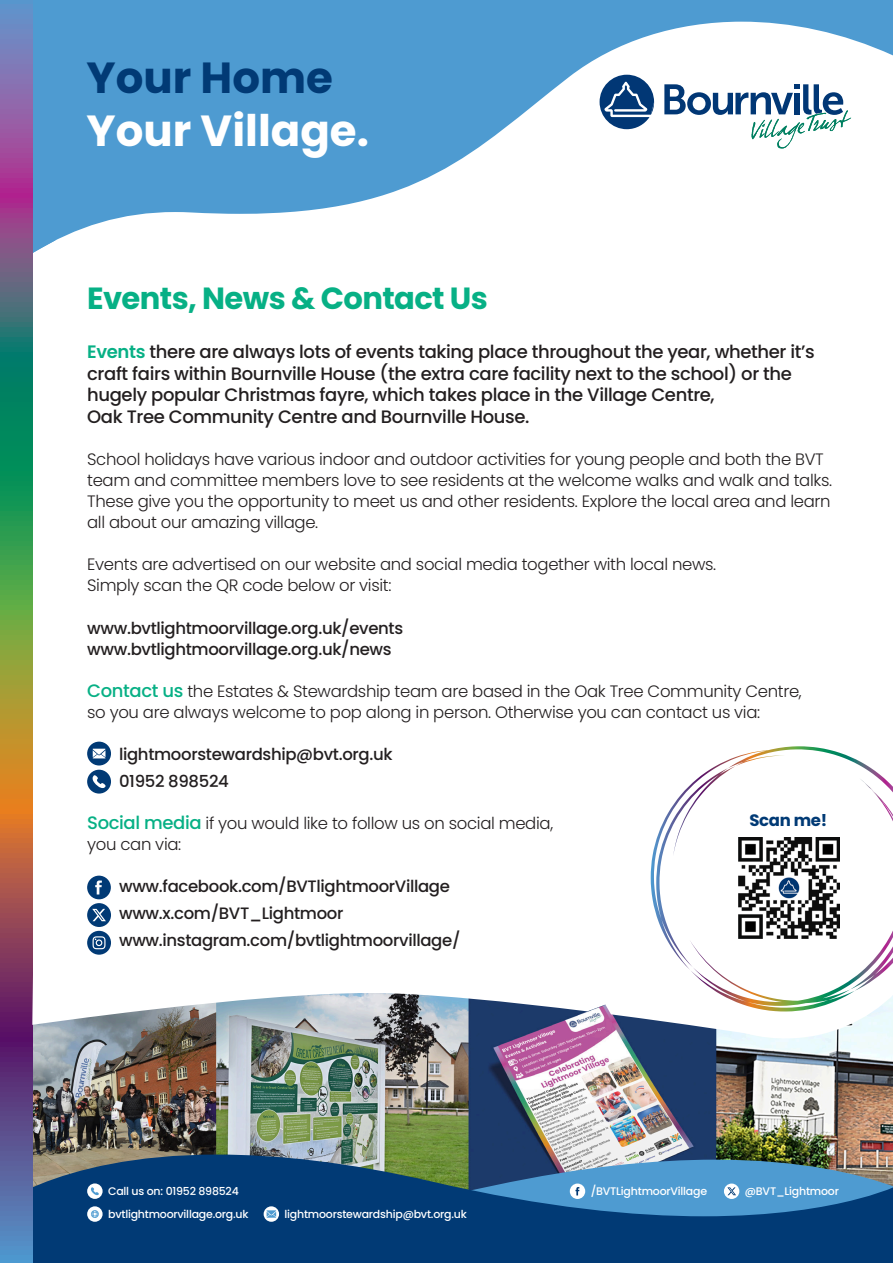
<style>
.page{position:relative;width:893px;height:1263px;background:#fff}
.page>*{position:absolute;margin:0;border:0;box-sizing:border-box;transform-origin:0 0}
.t1{font:700 43.5px/52.5px "Poppins";color:#fff}
.t2{font:700 30.6px "Poppins";letter-spacing:-.02em;color:#07b085}
.Body{font:500 18px/21.6px "Poppins";letter-spacing:-.02em;color:#231f20}
.Body-2{font:300 16.5px/21px "Poppins";letter-spacing:-.02em;color:#231f20}
.Body-3{font:500 16.5px/27px "Poppins";letter-spacing:-.02em;color:#231f20}
.Body-4{font:700 16.5px "Poppins";letter-spacing:-.02em;color:#013a75}
.Body-5{font:500 10.95px "Poppins";letter-spacing:-.02em;color:#fff}
.s1{color:#013a75}
.s2{font-weight:600;color:#07b085}
.s3{font-weight:500;font-size:18px;color:#07b085}
</style>
<div class="page">
<svg style="left:87px;top:742px;width:24px;height:23px"></svg>
<div style="left:87px;top:770px;width:24px;height:23px;background:#013a75;border-radius:50%"></div>
<img style="left:33px;top:1037px;width:860px;height:117px">
<svg style="left:33px;top:1154px;width:860px;height:109px;background:#1c5383"></svg>
<svg style="left:33px;top:0;width:860px;height:253px;fill:#4e9bd1"></svg>
<svg style="left:600px;top:75px;width:54px;height:54px"></svg>
<svg style="left:664px;top:84px;width:187px;height:65px"></svg>
<svg style="left:87px;top:1206px;width:16px;height:16px"></svg>
<svg style="left:91px;top:1210px;width:8px;height:8px"></svg>
<svg style="left:87px;top:1183px;width:16px;height:16px"></svg>
<svg style="left:264px;top:1206px;width:15px;height:16px"></svg>
<svg style="left:570px;top:1183px;width:15px;height:16px"></svg>
<svg style="left:724px;top:1183px;width:15px;height:16px"></svg>
<svg style="left:727px;top:1187px;width:9px;height:8px"></svg>
<svg style="left:575px;top:1187px;width:4px;height:8px"></svg>
<svg style="left:91px;top:1187px;width:8px;height:8px"></svg>
<svg style="left:266px;top:1210px;width:10px;height:8px"></svg>
<div style="left:0;top:0;width:566px;height:40px;background:#4e9bd1"></div>
<svg style="left:774px;top:0;width:119px;height:40px"></svg>
<svg style="left:0;top:4px;width:33px;height:1259px;background:#6e6d6d"></svg>
<svg style="left:93px;top:749px;width:13px;height:9px"></svg>
<svg style="left:93px;top:775px;width:13px;height:13px"></svg>
<svg style="left:87px;top:876px;width:24px;height:23px"></svg>
<div style="left:87px;top:903px;width:24px;height:24px;background:#013a75;border-radius:50%"></div>
<svg style="left:92px;top:909px;width:14px;height:12px"></svg>
<div style="left:87px;top:931px;width:24px;height:24px;background:#013a75;border-radius:50%"></div>
<svg style="left:93px;top:936px;width:13px;height:13px"></svg>
<svg style="left:32px;top:962px;width:598px;height:75px"></svg>
<svg style="left:630px;top:870px;width:263px;height:168px"></svg>
<svg style="left:651px;top:746px;width:242px;height:224px"></svg>
<img style="left:738px;top:837px;width:101px;height:101px">
<p class="t1" style="left:87px;top:52px;width:284px"><span class="s1">Your Home<br></span>Your Village.</p>
<p class="t2" style="left:87px;top:280px;width:402px">Events, News &amp; Contact Us</p>
<p class="Body" style="left:87px;top:341px;width:729px"><span class="s2">Events</span> there are always lots of events taking place throughout the year, whether it’s craft fairs within Bournville House (the extra care facility next to the school) or the hugely popular Christmas fayre, which takes place in the Village Centre,<br>Oak Tree Community Centre and Bournville House.</p>
<p class="Body-2" style="left:87px;top:449px;width:746px">School holidays have various indoor and outdoor activities for young people and both the BVT team and committee members love to see residents at the welcome walks and walk and talks.<br>These give you the opportunity to meet us and other residents. Explore the local area and learn all about our amazing village.</p>
<p class="Body-2" style="left:87px;top:554px;width:631px">Events are advertised on our website and social media together with local news.<br>Simply scan the QR code below or visit:</p>
<p class="Body-3" style="left:87px;top:617px;width:318px;line-height:21px">www.bvtlightmoorvillage.org.uk/events www.bvtlightmoorvillage.org.uk/news</p>
<p class="Body-2" style="left:87px;top:681px;width:716px"><span class="s3">Contact us</span> the Estates &amp; Stewardship team are based in the Oak Tree Community Centre, so you are always welcome to pop along in person. Otherwise you can contact us via:</p>
<p class="Body-3" style="left:119px;top:741px;width:275px">lightmoorstewardship@bvt.org.uk<br>01952 898524</p>
<p class="Body-2" style="left:87px;top:813px;width:467px"><span class="s3">Social media</span> if you would like to follow us on social media, you can via:</p>
<p class="Body-3" style="left:119px;top:873px;width:343px">www.facebook.com/BVTlightmoorVillage www.x.com/BVT_Lightmoor www.instagram.com/bvtlightmoorvillage/</p>
<p class="Body-4" style="left:749px;top:810px;width:79px">Scan me!</p>
<p class="Body-5" style="left:108px;top:1185px;width:132px">Call us on: 01952 898524</p>
<p class="Body-5" style="left:108px;top:1208px;width:142px">bvtlightmoorvillage.org.uk</p>
<p class="Body-5" style="left:285px;top:1208px;width:184px">lightmoorstewardship@bvt.org.uk</p>
<p class="Body-5" style="left:591px;top:1185px;width:118px">/BVTLightmoorVillage</p>
<p class="Body-5" style="left:745px;top:1185px;width:96px">@BVT_Lightmoor</p>
</div>
